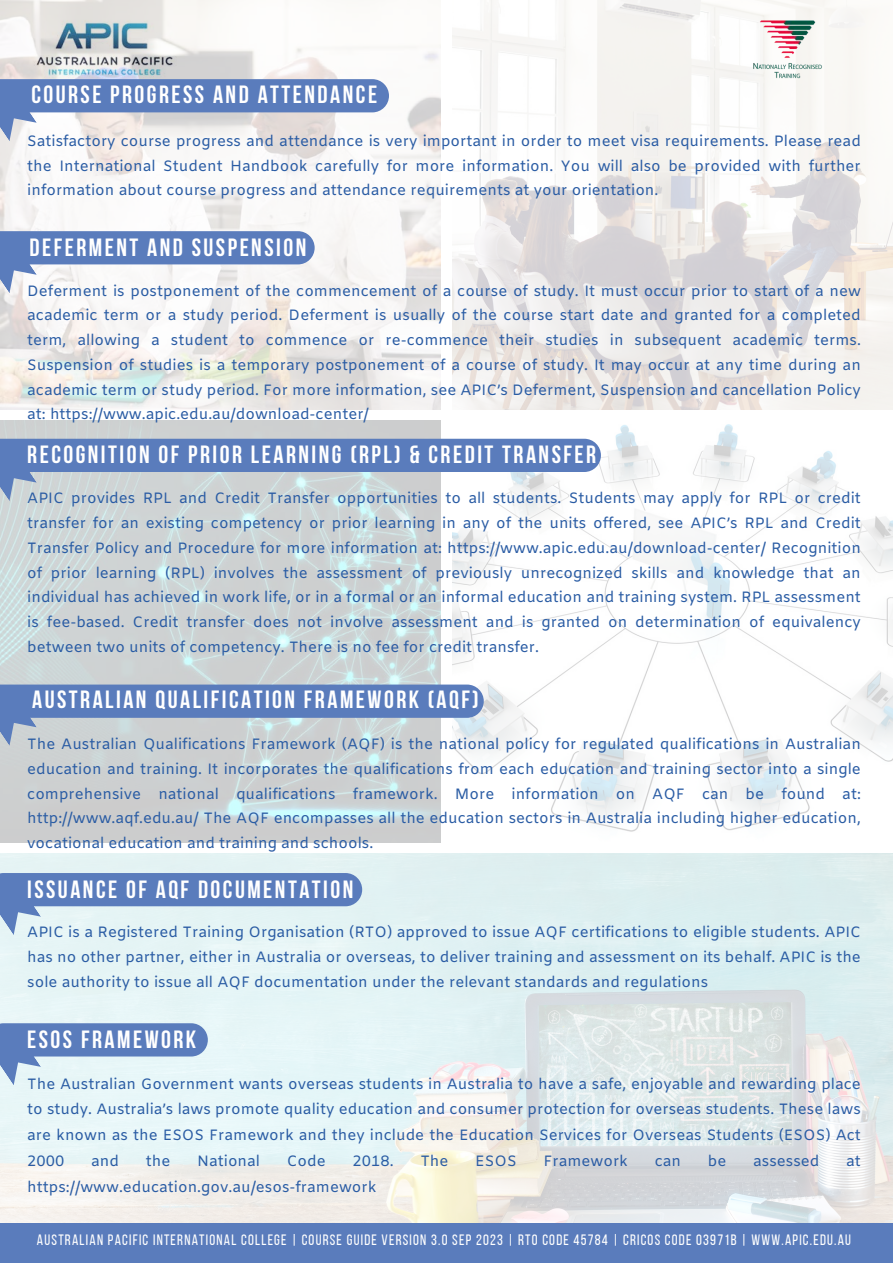
<style>
.page{position:relative;width:893px;height:1264px;background:#fff}
.page>*{position:absolute;margin:0;border:0;box-sizing:border-box;transform-origin:0 0}
.t1{font:700 24.9px "Bebas Neue";letter-spacing:.1em;color:#fff}
.t2{font:15px/24.8px "Amiko";color:#2a5ca4;text-align:justify}
.t3{font:15px "Bebas Neue";letter-spacing:.08em;color:#fff}
</style>
<div class="page">
<img style="left:452px;top:424px;width:440px;height:408px">
<img style="left:0;top:853px;width:892px;height:370px">
<img style="left:452px;top:0;width:440px;height:409px">
<img style="left:0;top:0;width:441px;height:409px">
<img style="left:748px;top:17px;width:78px;height:66px">
<svg style="left:0;top:79px;width:389px;height:62px"></svg>
<svg style="left:0;top:684px;width:483px;height:62px;background:#8fa4c8"></svg>
<svg style="left:0;top:873px;width:362px;height:62px;background:#97b1d5"></svg>
<svg style="left:0;top:231px;width:314px;height:62px"></svg>
<svg style="left:0;top:439px;width:601px;height:62px;background:#94a9cc"></svg>
<svg style="left:0;top:1023px;width:208px;height:62px;background:#97b1d6"></svg>
<div style="left:0;top:1223px;width:892px;height:39px;background:#5a7cbc"></div>
<p class="t1" style="left:31px;top:84px;width:347px">COURSE PROGRESS AND ATTENDANCE</p>
<p class="t2" style="left:27px;top:129px;width:835px">Satisfactory course progress and attendance is very important in order to meet visa requirements. Please read the International Student Handbook carefully for more information. You will also be provided with further information about course progress and attendance requirements at your orientation.</p>
<p class="t1" style="left:29px;top:237px;width:278px">DEFERMENT AND SUSPENSION</p>
<p class="t2" style="left:27px;top:279px;width:835px">Deferment is postponement of the commencement of a course of study. It must occur prior to start of a new academic term or a study period. Deferment is usually of the course start date and granted for a completed term, allowing a student to commence or re-commence their studies in subsequent academic terms.<br>Suspension of studies is a temporary postponement of a course of study. It may occur at any time during an academic term or study period. For more information, see APIC’s Deferment, Suspension and cancellation Policy at: https://www.apic.edu.au/download-center/</p>
<p class="t1" style="left:27px;top:444px;width:570px">RECOGNITION OF PRIOR LEARNING (RPL) &amp; CREDIT TRANSFER</p>
<p class="t2" style="left:27px;top:487px;width:835px">APIC provides RPL and Credit Transfer opportunities to all students. Students may apply for RPL or credit transfer for an existing competency or prior learning in any of the units offered, see APIC’s RPL and Credit Transfer Policy and Procedure for more information at: https://www.apic.edu.au/download-center/ Recognition of prior learning (RPL) involves the assessment of previously unrecognized skills and knowledge that an individual has achieved in work life, or in a formal or an informal education and training system. RPL assessment is fee-based. Credit transfer does not involve assessment and is granted on determination of equivalency between two units of competency. There is no fee for credit transfer.</p>
<p class="t1" style="left:32px;top:689px;width:448px">AUSTRALIAN QUALIFICATION FRAMEWORK (AQF)</p>
<p class="t2" style="left:27px;top:732px;width:835px">The Australian Qualifications Framework (AQF) is the national policy for regulated qualifications in Australian education and training. It incorporates the qualifications from each education and training sector into a single comprehensive national qualifications framework. More information on AQF can be found at: http://www.aqf.edu.au/ The AQF encompasses all the education sectors in Australia including higher education, vocational education and training and schools.</p>
<p class="t1" style="left:27px;top:878px;width:327px">ISSUANCE OF AQF DOCUMENTATION</p>
<p class="t2" style="left:27px;top:921px;width:835px">APIC is a Registered Training Organisation (RTO) approved to issue AQF certifications to eligible students. APIC has no other partner, either in Australia or overseas, to deliver training and assessment on its behalf. APIC is the sole authority to issue all AQF documentation under the relevant standards and regulations</p>
<p class="t1" style="left:27px;top:1029px;width:170px">ESOS FRAMEWORK</p>
<p class="t2" style="left:27px;top:1071px;width:835px;line-height:25.8px">The Australian Government wants overseas students in Australia to have a safe, enjoyable and rewarding place to study. Australia’s laws promote quality education and consumer protection for overseas students. These laws are known as the ESOS Framework and they include the Education Services for Overseas Students (ESOS) Act 2000</p>
<p class="t2" style="left:91px;top:1149px;width:29px">and</p>
<p class="t2" style="left:146px;top:1149px;width:26px">the</p>
<p class="t2" style="left:197px;top:1149px;width:64px">National</p>
<p class="t2" style="left:287px;top:1149px;width:40px">Code</p>
<p class="t2" style="left:352px;top:1149px;width:43px">2018.</p>
<p class="t2" style="left:420px;top:1149px;width:30px">The</p>
<p class="t2" style="left:475px;top:1149px;width:43px">ESOS</p>
<p class="t2" style="left:543px;top:1149px;width:86px">Framework</p>
<p class="t2" style="left:654px;top:1149px;width:28px">can</p>
<p class="t2" style="left:707px;top:1149px;width:20px">be</p>
<p class="t2" style="left:753px;top:1149px;width:68px">assessed</p>
<p class="t2" style="left:846px;top:1149px;width:16px">at</p>
<p class="t2" style="left:27px;top:1175px;width:351px">https://www.education.gov.au/esos-framework</p>
<p class="t3" style="left:37px;top:1233px;width:815px">AUSTRALIAN PACIFIC INTERNATIONAL COLLEGE | COURSE GUIDE VERSION 3.0 SEP 2023 | RTO CODE 45784 | CRICOS CODE 03971B | WWW.APIC.EDU.AU</p>
</div>
